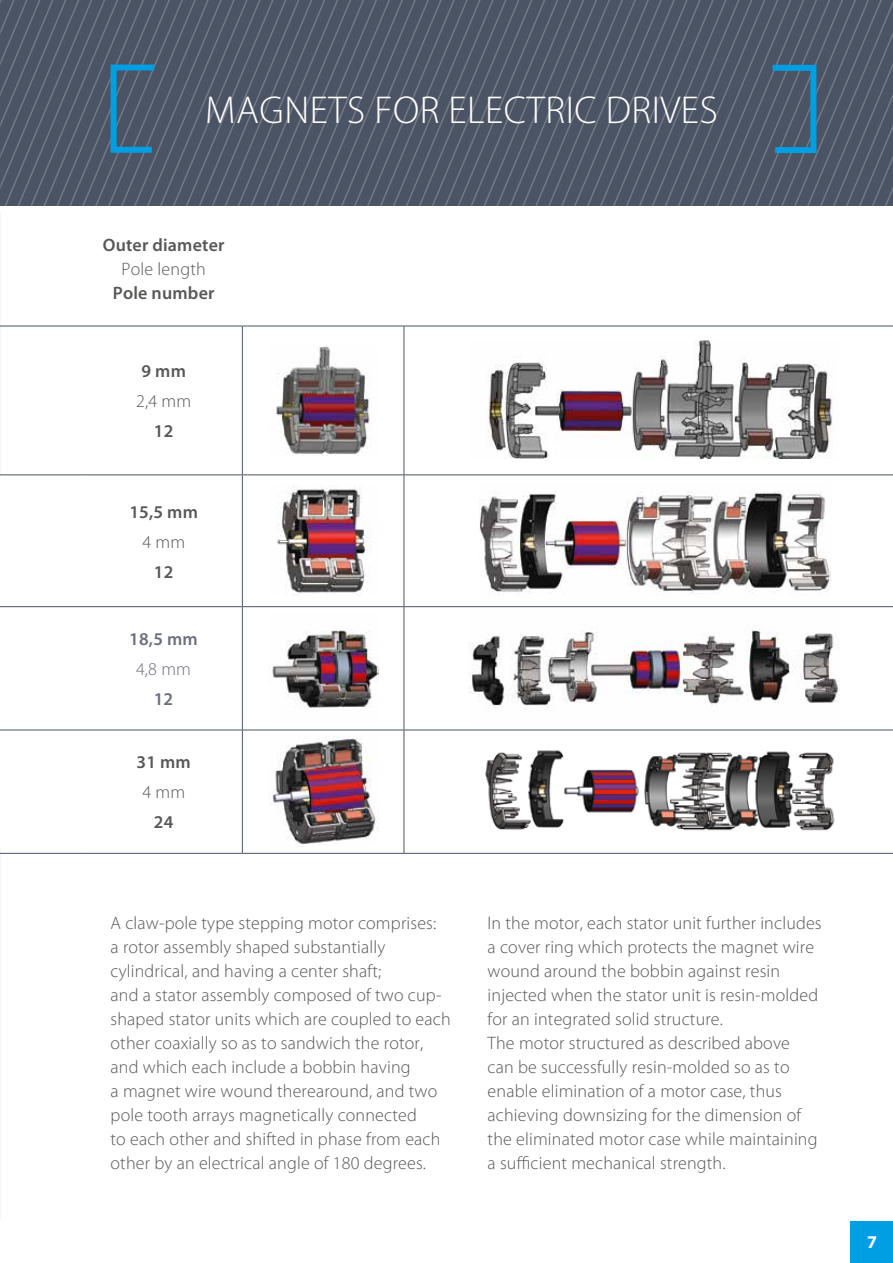
<style>
.page{position:relative;width:893px;height:1263px;background:#fff}
.page>*{position:absolute;margin:0;border:0;box-sizing:border-box;transform-origin:0 0}
.t1{font:300 39px "Myriad Pro";letter-spacing:.015em;color:#fff}
.t2{font:300 18px/24px "Myriad Pro";letter-spacing:.01em;color:#575756}
.t3{font:600 18px "Myriad Pro";letter-spacing:.01em;color:#575756}
.t4{font:600 18px "Myriad Pro";color:#6b6e7c}
.t5{font:300 18px "Myriad Pro";color:#6b6e7c}
.t6{font:700 18px "Myriad Pro";color:#fff}
</style>
<div class="page">
<div style="left:850px;top:1221px;width:43px;height:42px;background:#009fe3"></div>
<svg style="left:0;top:0;width:893px;height:206px;background:#4e5969"></svg>
<hr style="left:242px;top:326px;width:1px;height:148px;background:#4a5464">
<hr style="left:404px;top:326px;width:1px;height:148px;background:#4a5464">
<hr style="left:242px;top:475px;width:1px;height:131px;background:#4a5464">
<hr style="left:404px;top:475px;width:1px;height:131px;background:#4a5464">
<hr style="left:0;top:606px;width:85px;height:1px;background:#4a5464">
<hr style="left:85px;top:606px;width:157px;height:1px;background:#4a5464">
<hr style="left:242px;top:606px;width:162px;height:1px;background:#4a5464">
<hr style="left:242px;top:607px;width:1px;height:123px;background:#4a5464">
<hr style="left:404px;top:606px;width:489px;height:1px;background:#4a5464">
<hr style="left:404px;top:607px;width:1px;height:123px;background:#4a5464">
<hr style="left:242px;top:730px;width:1px;height:123px;background:#4a5464">
<hr style="left:404px;top:730px;width:1px;height:123px;background:#4a5464">
<hr style="left:0;top:730px;width:85px;height:1px;background:#4a5464">
<hr style="left:85px;top:730px;width:157px;height:1px;background:#4a5464">
<hr style="left:242px;top:730px;width:162px;height:1px;background:#4a5464">
<hr style="left:404px;top:730px;width:489px;height:1px;background:#4a5464">
<hr style="left:0;top:853px;width:85px;height:1px;background:#4a5464">
<hr style="left:85px;top:853px;width:157px;height:1px;background:#4a5464">
<hr style="left:242px;top:853px;width:162px;height:1px;background:#4a5464">
<hr style="left:404px;top:853px;width:489px;height:1px;background:#4a5464">
<hr style="left:0;top:326px;width:85px;height:1px;background:#4a5464">
<hr style="left:85px;top:326px;width:157px;height:1px;background:#4a5464">
<hr style="left:242px;top:326px;width:162px;height:1px;background:#4a5464">
<hr style="left:404px;top:326px;width:489px;height:1px;background:#4a5464">
<hr style="left:0;top:474px;width:85px;height:1px;background:#4a5464">
<hr style="left:85px;top:474px;width:157px;height:1px;background:#4a5464">
<hr style="left:242px;top:474px;width:162px;height:1px;background:#4a5464">
<hr style="left:404px;top:474px;width:489px;height:1px;background:#4a5464">
<img style="left:276px;top:345px;width:95px;height:111px">
<img style="left:487px;top:340px;width:347px;height:118px">
<img style="left:277px;top:487px;width:95px;height:109px">
<img style="left:479px;top:491px;width:352px;height:104px">
<img style="left:269px;top:630px;width:109px;height:78px">
<img style="left:468px;top:626px;width:372px;height:83px">
<img style="left:268px;top:736px;width:110px;height:111px">
<img style="left:485px;top:750px;width:350px;height:81px">
<h1 class="t1" style="left:205px;top:89px;width:514px">MAGNETS FOR ELECTRIC DRIVES</h1>
<p class="t3" style="left:103px;top:235px;width:123px">Outer diameter</p>
<p class="t2" style="left:122px;top:258px;width:86px">Pole length</p>
<p class="t3" style="left:113px;top:283px;width:103px">Pole number</p>
<p class="t3" style="left:141px;top:361px;width:46px">9 mm</p>
<p class="t2" style="left:136px;top:389px;width:57px">2,4 mm</p>
<p class="t3" style="left:154px;top:421px;width:21px">12</p>
<p class="t3" style="left:129px;top:501px;width:70px">15,5 mm</p>
<p class="t2" style="left:142px;top:530px;width:44px">4 mm</p>
<p class="t3" style="left:154px;top:561px;width:21px">12</p>
<p class="t4" style="left:129px;top:629px;width:70px">18,5 mm</p>
<p class="t5" style="left:136px;top:659px;width:57px">4,8 mm</p>
<p class="t4" style="left:154px;top:689px;width:21px">12</p>
<p class="t3" style="left:137px;top:752px;width:56px">31 mm</p>
<p class="t2" style="left:142px;top:781px;width:44px">4 mm</p>
<p class="t3" style="left:154px;top:812px;width:21px">24</p>
<p class="t2" style="left:111px;top:911px;width:342px">A claw-pole type stepping motor comprises:<br>a rotor assembly shaped substantially cylindrical, and having a center shaft;<br>and a stator assembly composed of two cup&shy;shaped stator units which are coupled to each other coaxially so as to sandwich the rotor, and which each include a bobbin having<br>a magnet wire wound therearound, and two pole tooth arrays magnetically connected<br>to each other and shifted in phase from each other by an electrical angle of 180 degrees.</p>
<p class="t2" style="left:488px;top:911px;width:336px">In the motor, each stator unit further includes a cover ring which protects the magnet wire wound around the bobbin against resin injected when the stator unit is resin-molded for an integrated solid structure.<br>The motor structured as described above<br>can be successfully resin-molded so as to enable elimination of a motor case, thus achieving downsizing for the dimension of the eliminated motor case while maintaining a sufficient mechanical strength.</p>
<p class="t6" style="left:867px;top:1232px;width:11px">7</p>
</div>
